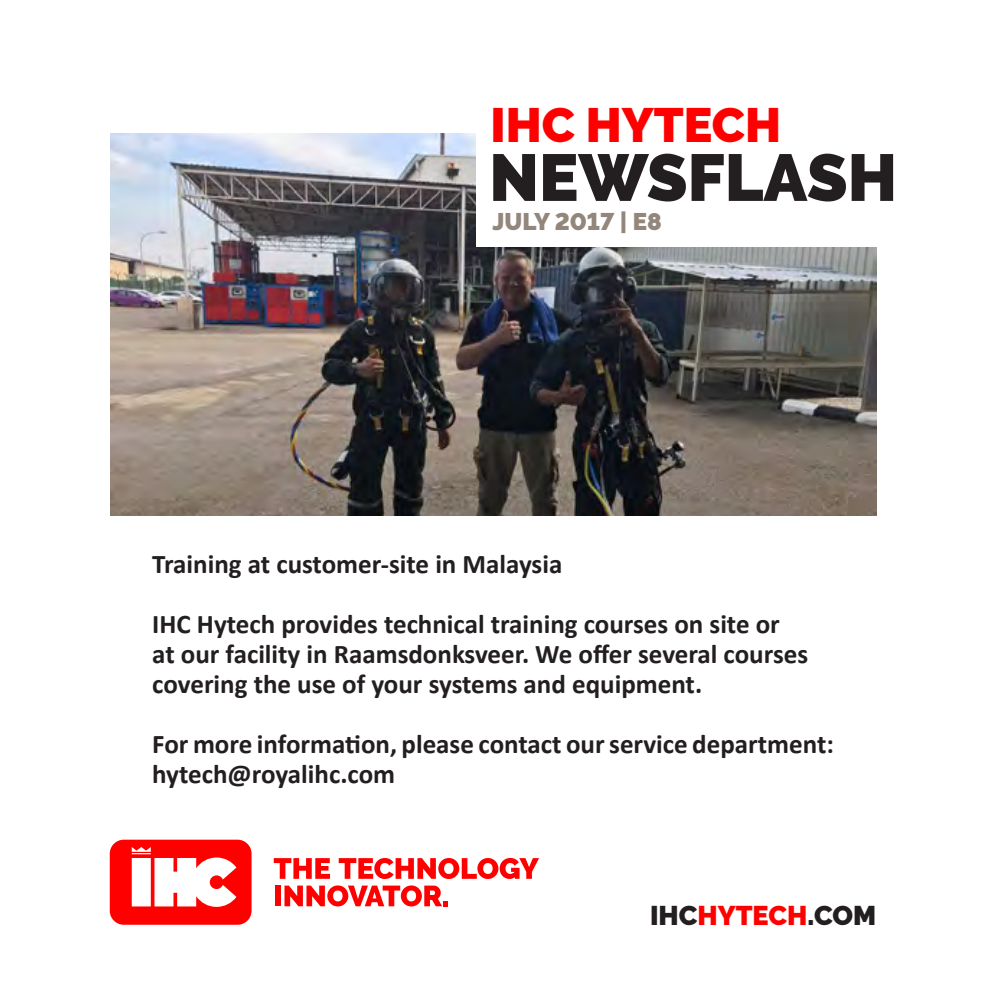
<style>
.page{position:relative;width:987px;height:987px;background:#fff}
.page>*{position:absolute;margin:0;border:0;box-sizing:border-box;transform-origin:0 0}
.t1{font:900 66px "Raleway";color:#231f20}
.t2{font:900 48px "Raleway";color:#f00}
.t3{font:700 27px/30px "Calibri";color:#231f20}
.t4{font:900 27px "Raleway";color:#231f20}
.t5{font:900 24px "Raleway";color:#93877c}
.s1{color:#f00}
</style>
<div class="page">
<img style="left:110px;top:134px;width:766px;height:382px">
<div style="left:475px;top:26px;width:486px;height:221px;background:#fff"></div>
<svg style="left:110px;top:839px;width:141px;height:85px"></svg>
<svg style="left:274px;top:858px;width:56px;height:20px"></svg>
<svg style="left:339px;top:858px;width:200px;height:21px"></svg>
<div style="left:275px;top:885px;width:6px;height:21px;background:#f00"></div>
<svg style="left:284px;top:885px;width:164px;height:21px"></svg>
<p class="t2" style="left:490px;top:98px;width:292px">IHC HYTECH</p>
<p class="t1" style="left:489px;top:139px;width:409px">NEWSFLASH</p>
<p class="t5" style="left:492px;top:207px;width:171px">JULY 2017 | E8</p>
<p class="t3" style="left:152px;top:549px;width:411px">Training at customer-site in Malaysia</p>
<p class="t3" style="left:152px;top:609px;width:657px">IHC Hytech provides technical training courses on site or at our facility in Raamsdonksveer. We offer several courses covering the use of your systems and equipment.</p>
<p class="t3" style="left:152px;top:729px;width:683px">For more information, please contact our service department: hytech@royalihc.com</p>
<p class="t4" style="left:650px;top:899px;width:228px">IHC<span class="s1">HYTECH</span>.COM</p>
</div>
